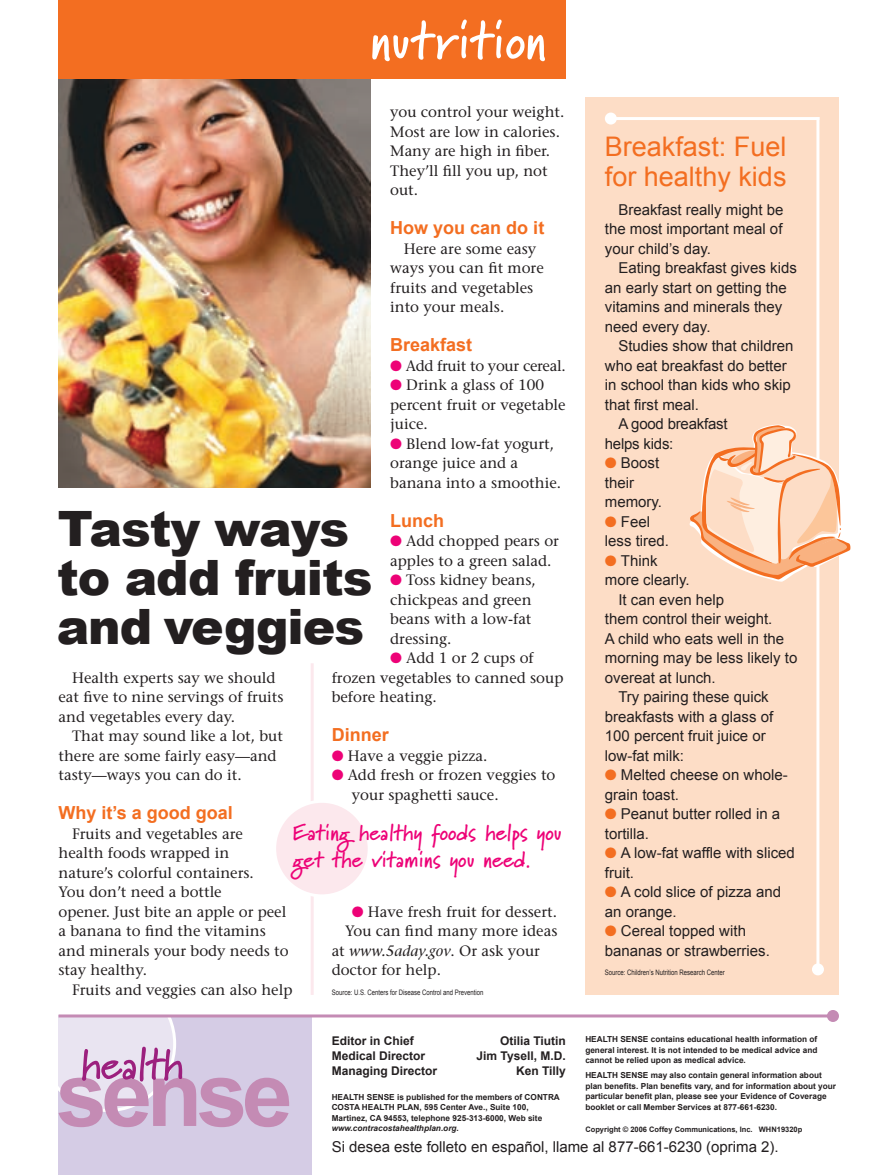
<style>
.page{position:relative;width:878px;height:1175px;background:#fff}
.page>*{position:absolute;margin:0;border:0;box-sizing:border-box;transform-origin:0 0}
.t1{font:700 54px "Marydale";color:#fff}
.t2{font:900 48.75px/48.8px "Arial";letter-spacing:-.02em;color:#231f20}
.t3{font:27px/29.4px "Arial";color:#f36e21}
.t4{font:700 22.5px/27px "Marydale";color:#ed0277}
.t5{font:700 18px "Arial";color:#f36e21}
.t6{font:15px/19.5px "Stone Serif";color:#231f20}
.t7{font:15px/19.5px "Arial";color:#231f20}
.t8{font:italic 15px "Stone Serif";color:#231f20}
.t9{font:15px "Stone Serif";letter-spacing:-.02em;color:#231f20}
.t10{font:700 12px "Arial";color:#231f20}
.t11{font:700 8.25px/10.5px "Arial";color:#231f20}
.t12{font:7.5px "Arial";color:#231f20;scale:.8 1}
.t13{font:700 7.5px "Arial";color:#231f20}
.s1{color:#ed0277}
.s2{font-style:normal}
.s3{color:#f36e21}
.s4{font-style:italic}
</style>
<div class="page">
<div style="left:58px;top:1015px;width:254px;height:159px;background:#d5cce5"></div>
<hr style="left:58px;top:1014px;width:774px;height:3px;background:#c48bb4">
<div style="left:826px;top:1010px;width:12px;height:12px;background:#c48bb4;border-radius:50%"></div>
<svg style="left:58px;top:1015px;width:231px;height:112px"></svg>
<img style="left:58px;top:78px;width:312px;height:410px">
<hr style="left:310px;top:663px;width:4px;height:331px;background:#fceff2">
<div style="left:274px;top:801px;width:95px;height:95px;background:#fce8ed;border-radius:50%"></div>
<div style="left:273px;top:800px;width:97px;height:97px;border:3px solid #fff;border-radius:50%"></div>
<div style="left:58px;top:0;width:508px;height:78px;background:#f36e21"></div>
<div style="left:585px;top:98px;width:253px;height:896px;background:#fdddc6"></div>
<hr style="left:610px;top:117px;width:209px;height:3px;background:#fff">
<div style="left:604px;top:112px;width:12px;height:12px;background:#fff;border-radius:50%"></div>
<hr style="left:816px;top:117px;width:3px;height:852px;background:#fff">
<div style="left:812px;top:963px;width:12px;height:12px;background:#fff;border-radius:50%"></div>
<svg style="left:689px;top:424px;width:162px;height:157px"></svg>
<h1 class="t1" style="left:370px;top:8px;width:177px">nutrition</h1>
<p class="t6" style="left:390px;top:102px;width:176px">you control your weight.<br>Most are low in calories.<br>Many are high in fiber.<br>They’ll fill you up, not out.</p>
<p class="t5" style="left:390px;top:218px;width:156px">How you can do it</p>
<p class="t6" style="left:390px;top:239px;width:155px;text-indent:14px">Here are some easy ways you can fit more fruits and vegetables into your meals.</p>
<p class="t5" style="left:390px;top:335px;width:84px">Breakfast</p>
<p class="t9" style="left:390px;top:356px;width:177px"><span class="s1">●</span> Add fruit to your cereal.</p>
<p class="t6" style="left:390px;top:375px;width:177px"><span class="s1">●</span> Drink a glass of 100 percent fruit or vegetable juice.</p>
<p class="t6" style="left:390px;top:434px;width:172px"><span class="s1">●</span> Blend low-fat yogurt, orange juice and a banana into a smoothie.</p>
<p class="t5" style="left:390px;top:510px;width:55px">Lunch</p>
<p class="t6" style="left:390px;top:531px;width:170px"><span class="s1">●</span> Add chopped pears or apples to a green salad.</p>
<p class="t6" style="left:390px;top:570px;width:147px"><span class="s1">●</span> Toss kidney beans, chickpeas and green beans with a low-fat dressing.</p>
<p class="t6" style="left:390px;top:648px;width:145px"><span class="s1">●</span> Add 1 or 2 cups of</p>
<h2 class="t2" style="left:57px;top:505px;width:317px">Tasty ways to add fruits and veggies</h2>
<p class="t6" style="left:332px;top:668px;width:233px">frozen vegetables to canned soup before heating.</p>
<p class="t5" style="left:332px;top:725px;width:59px">Dinner</p>
<p class="t6" style="left:332px;top:746px;width:157px"><span class="s1">●</span> Have a veggie pizza.</p>
<p class="t6" style="left:352px;top:765px;width:205px;text-indent:-20px"><span class="s1">●</span> Add fresh or frozen veggies to your spaghetti sauce.</p>
<p class="t6" style="left:58px;top:668px;width:226px;text-indent:14px">Health experts say we should eat five to nine servings of fruits and vegetables every day.</p>
<p class="t6" style="left:58px;top:726px;width:226px;text-indent:14px">That may sound like a lot, but there are some fairly easy—and tasty—ways you can do it.</p>
<p class="t5" style="left:58px;top:803px;width:176px">Why it’s a good goal</p>
<p class="t6" style="left:58px;top:824px;width:231px;text-indent:14px">Fruits and vegetables are health foods wrapped in<br>nature’s colorful containers.<br>You don’t need a bottle<br>opener. Just bite an apple or peel a banana to find the vitamins and minerals your body needs to stay healthy.</p>
<p class="t6" style="left:72px;top:980px;width:222px">Fruits and veggies can also help</p>
<h3 class="t4" style="left:292px;top:818px;width:270px">Eating healthy foods helps you get the vitamins you need.</h3>
<p class="t6" style="left:352px;top:902px;width:206px"><span class="s1">●</span> Have fresh fruit for dessert.</p>
<p class="t6" style="left:345px;top:921px;width:214px">You can find many more ideas</p>
<p class="t8" style="left:332px;top:942px;width:210px"><span class="s2">at</span> www.5aday.gov<span class="s2">. Or ask your</span></p>
<p class="t6" style="left:332px;top:960px;width:111px">doctor for help.</p>
<p class="t12" style="left:332px;top:988px;width:191px">Source: U.S. Centers for Disease Control and Prevention</p>
<h3 class="t3" style="left:604px;top:132px;width:183px">Breakfast: Fuel for healthy kids</h3>
<p class="t7" style="left:604px;top:199px;width:180px;text-align:justify;text-indent:14px">Breakfast really might be the most important meal of your child’s day.</p>
<p class="t7" style="left:604px;top:258px;width:193px;text-indent:14px">Eating breakfast gives kids an early start on getting the vitamins and minerals they need every day.</p>
<p class="t7" style="left:618px;top:336px;width:177px">Studies show that children</p>
<p class="t7" style="left:604px;top:355px;width:183px">who eat breakfast do better</p>
<p class="t7" style="left:604px;top:375px;width:187px">in school than kids who skip</p>
<p class="t7" style="left:604px;top:394px;width:96px">that first meal.</p>
<p class="t7" style="left:618px;top:414px;width:111px">A good breakfast</p>
<p class="t7" style="left:604px;top:433px;width:70px">helps kids:</p>
<p class="t7" style="left:604px;top:453px;width:59px"><span class="s3">●</span> Boost their memory.</p>
<p class="t7" style="left:604px;top:511px;width:66px"><span class="s3">●</span> Feel less tired.</p>
<p class="t7" style="left:604px;top:550px;width:54px"><span class="s3">●</span> Think</p>
<p class="t7" style="left:604px;top:570px;width:86px">more clearly.</p>
<p class="t7" style="left:618px;top:589px;width:107px">It can even help</p>
<p class="t7" style="left:604px;top:609px;width:169px">them control their weight.</p>
<p class="t7" style="left:604px;top:628px;width:181px">A child who eats well in the</p>
<p class="t7" style="left:604px;top:648px;width:194px">morning may be less likely to</p>
<p class="t7" style="left:604px;top:667px;width:112px">overeat at lunch.</p>
<p class="t7" style="left:618px;top:687px;width:152px">Try pairing these quick</p>
<p class="t7" style="left:604px;top:706px;width:170px">breakfasts with a glass of</p>
<p class="t7" style="left:604px;top:726px;width:162px">100 percent fruit juice or</p>
<p class="t7" style="left:604px;top:745px;width:81px">low-fat milk:</p>
<p class="t7" style="left:604px;top:765px;width:184px"><span class="s3">●</span> Melted cheese on whole&shy;grain toast.</p>
<p class="t7" style="left:604px;top:804px;width:177px"><span class="s3">●</span> Peanut butter rolled in a tortilla.</p>
<p class="t7" style="left:604px;top:843px;width:191px"><span class="s3">●</span> A low-fat waffle with sliced fruit.</p>
<p class="t7" style="left:604px;top:882px;width:178px"><span class="s3">●</span> A cold slice of pizza and an orange.</p>
<p class="t7" style="left:604px;top:921px;width:167px"><span class="s3">●</span> Cereal topped with bananas or strawberries.</p>
<p class="t12" style="left:604px;top:968px;width:151px">Source: Children’s Nutrition Research Center</p>
<p class="t11" style="left:585px;top:1033px;width:233px;text-align:justify">HEALTH SENSE contains educational health information of general interest. It is not intended to be medical advice and cannot be relied upon as medical advice.</p>
<p class="t11" style="left:585px;top:1069px;width:252px">HEALTH SENSE may also contain general information about plan benefits. Plan benefits vary, and for information about your particular benefit plan, please see your Evidence of Coverage booklet or call Member Services at 877-661-6230.</p>
<p class="t10" style="left:331px;top:1034px;width:84px">Editor in Chief</p>
<p class="t10" style="left:500px;top:1034px;width:67px">Otilia Tiutin</p>
<p class="t10" style="left:331px;top:1049px;width:95px">Medical Director</p>
<p class="t10" style="left:476px;top:1049px;width:91px">Jim Tysell, M.D.</p>
<p class="t10" style="left:331px;top:1064px;width:107px">Managing Director</p>
<p class="t10" style="left:516px;top:1064px;width:51px">Ken Tilly</p>
<p class="t11" style="left:332px;top:1091px;width:230px">HEALTH SENSE is published for the members of CONTRA COSTA HEALTH PLAN, 595 Center Ave., Suite 100, Martinez, CA 94553, telephone 925-313-6000, Web site <span class="s4">www.contracostahealthplan.org</span>.</p>
<p class="t13" style="left:585px;top:1124px;width:218px">Copyright © 2006 Coffey Communications, Inc. WHN19320p</p>
<p class="t7" style="left:332px;top:1137px;width:448px">Si desea este folleto en español, llame al 877-661-6230 (oprima 2).</p>
</div>
